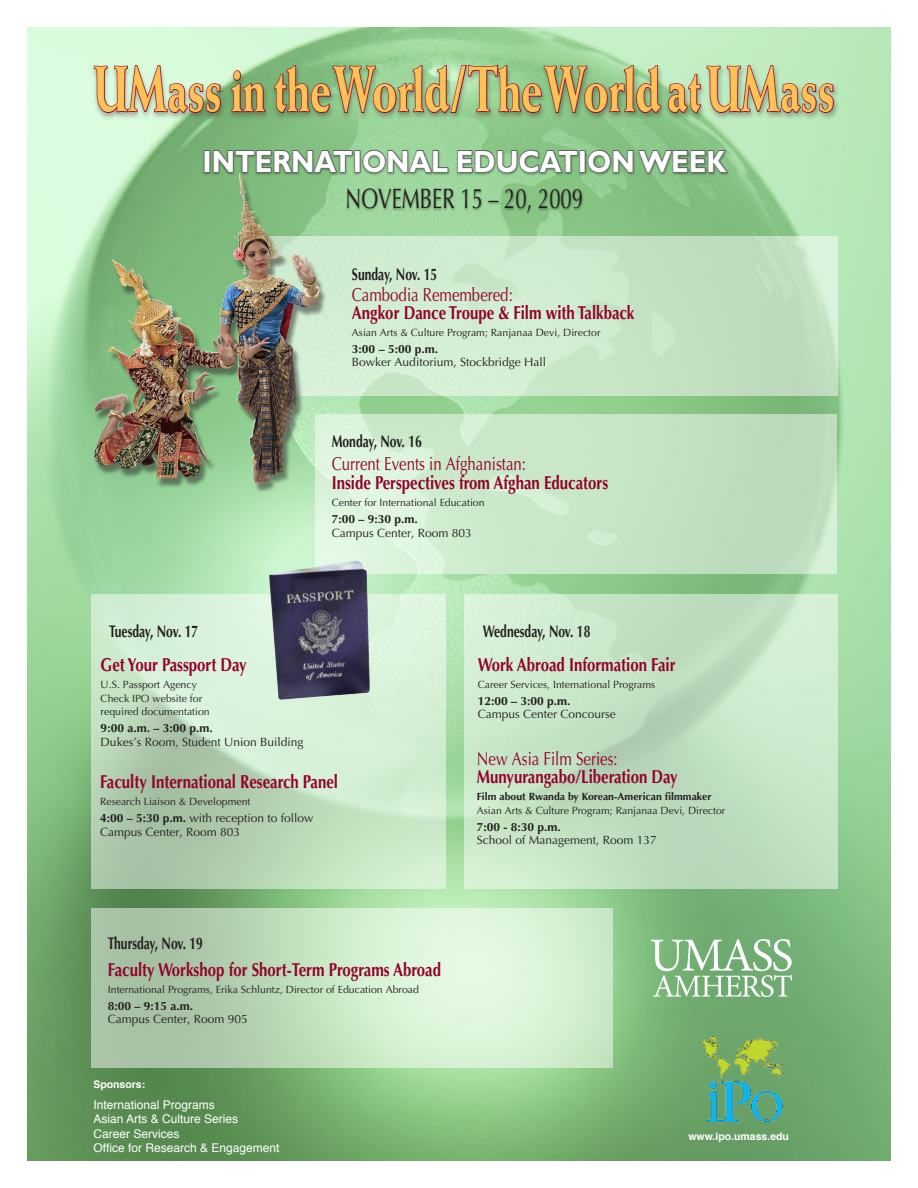
<style>
.page{position:relative;width:918px;height:1188px;background:#fff}
.page>*{position:absolute;margin:0;border:0;box-sizing:border-box;transform-origin:0 0}
.t1{font:800 64.35px "Weiss";letter-spacing:-.01em;color:#fec357;scale:.68 1}
.t2{font:700 30.75px "Gill Sans";color:#fff;scale:.9 1}
.t3{font:28.2px "Optima";color:#231f20;scale:.72 1}
.t4{font:700 18.75px/18px "Optima";color:#94012c;scale:.8 1}
.t5{font:700 16.8px "Optima";color:#231f20;scale:.72 1}
.t6{font:12px/13.5px "Optima";color:#231f20}
.t7{font:12px/14.4px "Helvetica";color:#fff}
.t8{font:10.5px/13.5px "Optima";color:#231f20}
.t9{font:700 10.5px "Helvetica";color:#fff}
.s1{font-weight:400}
.s2{font-weight:700}
</style>
<div class="page">
<img style="left:27px;top:27px;width:864px;height:1134px">
<div style="left:202px;top:150px;width:528px;height:67px;background:#231f20;opacity:.45"></div>
<div style="left:204px;top:150px;width:6px;height:22px;border:2px solid #636366"></div>
<svg style="left:212px;top:149px;width:142px;height:24px"></svg>
<div style="left:354px;top:150px;width:7px;height:22px;border:2px solid #636366"></div>
<svg style="left:362px;top:149px;width:87px;height:25px"></svg>
<svg style="left:457px;top:149px;width:122px;height:25px"></svg>
<div style="left:579px;top:150px;width:7px;height:22px;border:2px solid #636366"></div>
<svg style="left:587px;top:149px;width:143px;height:25px"></svg>
<svg style="left:327px;top:236px;width:510px;height:159px;fill:#cdeacd"></svg>
<div style="left:90px;top:63px;width:749px;height:57px;background:#231f20;opacity:.35"></div>
<svg style="left:93px;top:64px;width:129px;height:50px"></svg>
<svg style="left:230px;top:70px;width:36px;height:43px"></svg>
<svg style="left:273px;top:27px;width:562px;height:87px"></svg>
<div style="left:94px;top:175px;width:233px;height:318px;background:#231f20;opacity:.5"></div>
<img style="left:204px;top:173px;width:46px;height:179px">
<svg style="left:315px;top:414px;width:521px;height:159px;fill:#c9e7c7"></svg>
<svg style="left:91px;top:595px;width:355px;height:294px"></svg>
<svg style="left:464px;top:595px;width:373px;height:294px;fill:#c4e3c4"></svg>
<svg style="left:91px;top:908px;width:522px;height:159px"></svg>
<img style="left:651px;top:939px;width:140px;height:57px">
<img style="left:701px;top:1037px;width:84px;height:85px">
<img style="left:269px;top:561px;width:101px;height:141px">
<p class="t1" style="left:94px;top:50px;width:1092px">UMass in the World/The World at UMass</p>
<p class="t2" style="left:202px;top:143px;width:584px">INTERNATIONAL EDUCATION WEEK</p>
<p class="t3" style="left:346px;top:182px;width:331px">NOVEMBER 15 – 20, 2009</p>
<p class="t5" style="left:352px;top:264px;width:120px">Sunday, Nov. 15</p>
<p class="t4" style="left:352px;top:286px;width:355px"><span class="s1">Cambodia Remembered:<br></span>Angkor Dance Troupe &amp; Film with Talkback</p>
<p class="t8" style="left:352px;top:326px;width:250px">Asian Arts &amp; Culture Program; Ranjanaa Devi, Director</p>
<p class="t6" style="left:352px;top:342px;width:196px"><span class="s2">3:00 – 5:00 p.m.<br></span>Bowker Auditorium, Stockbridge Hall</p>
<p class="t5" style="left:332px;top:432px;width:127px">Monday, Nov. 16</p>
<p class="t4" style="left:332px;top:454px;width:347px;line-height:19.5px"><span class="s1">Current Events in Afghanistan:<br></span>Inside Perspectives from Afghan Educators</p>
<p class="t8" style="left:332px;top:496px;width:154px">Center for International Education</p>
<p class="t6" style="left:332px;top:513px;width:142px"><span class="s2">7:00 – 9:30 p.m.<br></span>Campus Center, Room 803</p>
<p class="t5" style="left:109px;top:622px;width:125px">Tuesday, Nov. 17</p>
<p class="t4" style="left:101px;top:656px;width:184px">Get Your Passport Day</p>
<p class="t8" style="left:101px;top:678px;width:111px">U.S. Passport Agency<br>Check IPO website for required documentation</p>
<p class="t6" style="left:101px;top:721px;width:204px"><span class="s2">9:00 a.m. – 3:00 p.m.<br></span>Dukes’s Room, Student Union Building</p>
<p class="t5" style="left:483px;top:622px;width:151px">Wednesday, Nov. 18</p>
<p class="t4" style="left:478px;top:656px;width:249px">Work Abroad Information Fair</p>
<p class="t8" style="left:478px;top:678px;width:179px">Career Services, International Programs</p>
<p class="t6" style="left:478px;top:694px;width:140px"><span class="s2">12:00 – 3:00 p.m.<br></span>Campus Center Concourse</p>
<p class="t4" style="left:100px;top:773px;width:299px">Faculty International Research Panel</p>
<p class="t8" style="left:100px;top:795px;width:152px">Research Liaison &amp; Development</p>
<p class="t6" style="left:100px;top:811px;width:215px"><span class="s2">4:00 – 5:30 p.m.</span> with reception to follow<br>Campus Center, Room 803</p>
<p class="t5" style="left:108px;top:933px;width:134px">Thursday, Nov. 19</p>
<p class="t4" style="left:108px;top:961px;width:418px">Faculty Workshop for Short-Term Programs Abroad</p>
<p class="t8" style="left:108px;top:983px;width:313px">International Programs, Erika Schluntz, Director of Education Abroad</p>
<p class="t6" style="left:108px;top:999px;width:142px"><span class="s2">8:00 – 9:15 a.m.<br></span>Campus Center, Room 905</p>
<p class="t9" style="left:93px;top:1075px;width:53px">Sponsors:</p>
<p class="t7" style="left:93px;top:1097px;width:188px">International Programs<br>Asian Arts &amp; Culture Series<br>Career Services<br>Office for Research &amp; Engagement</p>
<p class="t4" style="left:477px;top:750px;width:253px"><span class="s1">New Asia Film Series:<br></span>Munyurangabo/Liberation Day</p>
<p class="t8" style="left:477px;top:790px;width:250px"><span class="s2">Film about Rwanda by Korean-American filmmaker<br></span>Asian Arts &amp; Culture Program; Ranjanaa Devi, Director</p>
<p class="t6" style="left:477px;top:820px;width:182px"><span class="s2">7:00 - 8:30 p.m.<br></span>School of Management, Room 137</p>
<p class="t9" style="left:688px;top:1127px;width:102px">www.ipo.umass.edu</p>
</div>
